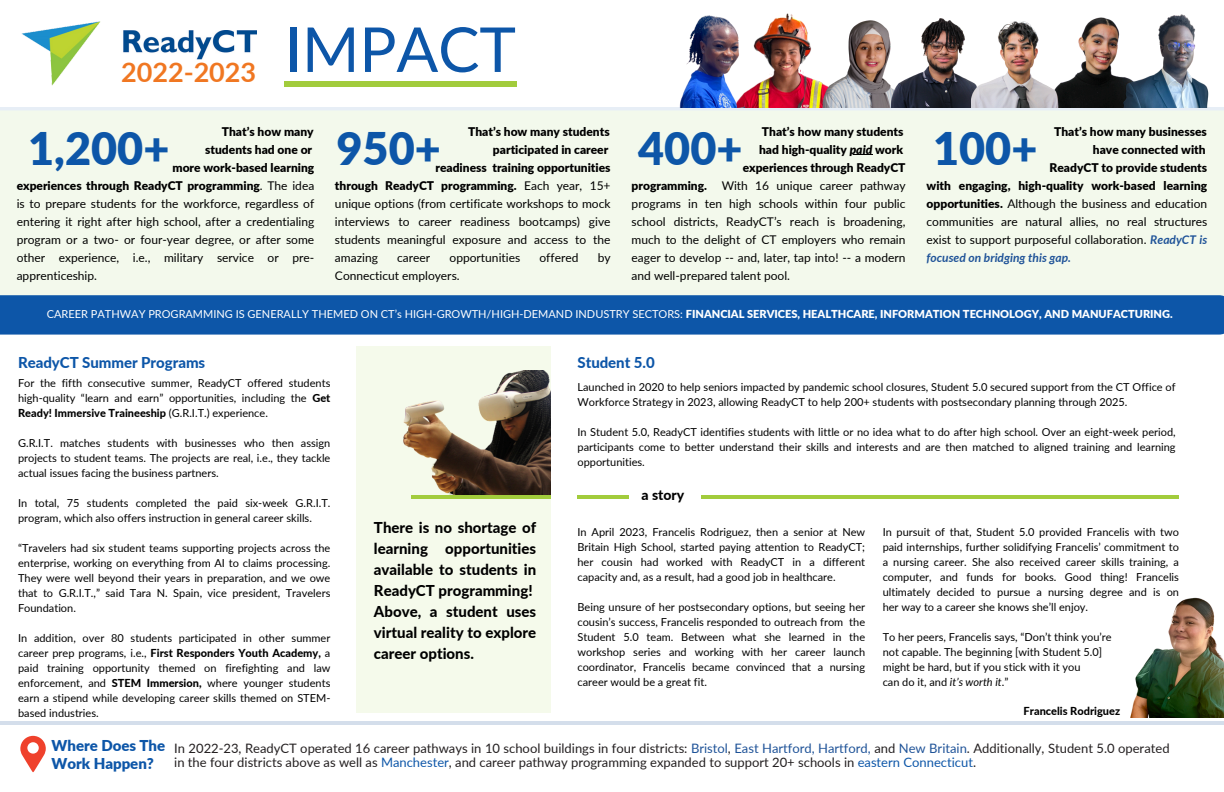
<style>
.page{position:relative;width:1224px;height:792px;background:#fff}
.page>*{position:absolute;margin:0;border:0;box-sizing:border-box;transform-origin:0 0}
.t1{font:62px "Lato";letter-spacing:-.005em;color:#0d56a8}
.t2{font:900 45px "Lato";color:#0d56a8}
.t3{font:700 27px "Lato";color:#f07722}
.t4{font:800 15px/21px "Lato";color:#000}
.t5{font:800 15px "Lato";letter-spacing:-.005em;color:#0d56a8}
.t6{font:900 15px/18px "Lato";color:#0d56a8}
.t7{font:800 14px "Lato";color:#000}
.t8{font:13px/14.2px "Lato";color:#231f20}
.t9{font:12px/18px "Lato";color:#000;text-align:justify}
.t10{font:900 12px/18px "Lato";color:#000}
.t11{font:italic 700 12px "Lato";color:#1f5398}
.t12{font:11px/15px "Lato";color:#000;text-align:justify}
.t13{font:11px "Lato";color:#fff}
.t14{font:800 11px "Lato";color:#000}
.s1{font-weight:400}
.s2{font-style:italic}
.s3{font-weight:900}
.s4{font-weight:700;font-style:italic;color:#1f5398}
.s5{font-weight:800}
.s6{color:#1f5398}
.s7{color:#0d56a8}
</style>
<div class="page">
<img style="left:21px;top:21px;width:80px;height:65px">
<svg style="left:20px;top:736px;width:26px;height:37px"></svg>
<hr style="left:0;top:721px;width:1224px;height:3px;background:#1f5398">
<div style="left:0;top:107px;width:1224px;height:188px;background:#f3f9ec"></div>
<div style="left:0;top:295px;width:1224px;height:40px;background:#0d56a8"></div>
<img style="left:1065px;top:17px;width:56px;height:90px">
<img style="left:1121px;top:14px;width:88px;height:93px">
<div style="left:284px;top:82px;width:233px;height:5px;background:#a2cc3c"></div>
<img style="left:744px;top:13px;width:75px;height:94px">
<img style="left:819px;top:20px;width:90px;height:88px">
<img style="left:892px;top:18px;width:80px;height:89px">
<img style="left:972px;top:21px;width:93px;height:87px">
<img style="left:680px;top:15px;width:64px;height:92px">
<img style="left:1130px;top:597px;width:94px;height:120px">
<div style="left:357px;top:346px;width:194px;height:367px;background:#f5faeb"></div>
<img style="left:403px;top:370px;width:148px;height:125px">
<hr style="left:578px;top:495px;width:601px;height:4px;background:#a2cc3c">
<div style="left:629px;top:482px;width:72px;height:36px;background:#fff"></div>
<hr style="left:411px;top:495px;width:140px;height:4px;background:#a2cc3c">
<svg style="left:850px;top:155px;width:22px;height:1px"></svg>
<img style="left:123px;top:30px;width:134px;height:30px">
<h4 class="t3" style="left:121px;top:56px;width:136px">2022-2023</h4>
<p class="t1" style="left:285px;top:11px;width:233px">IMPACT</p>
<h5 class="t10" style="left:222px;top:122px;width:93px">That’s how many</h5>
<h5 class="t10" style="left:205px;top:140px;width:109px">students had one or</h5>
<h5 class="t10" style="left:172px;top:158px;width:143px">more work-based learning</h5>
<h5 class="t10" style="left:17px;top:176px;width:299px">experiences through ReadyCT programming<span class="s1">. The idea</span></h5>
<h5 class="t9" style="left:17px;top:194px;width:299px">is to prepare students for the workforce, regardless of</h5>
<h5 class="t9" style="left:17px;top:212px;width:299px">entering it right after high school, after a credentialing</h5>
<h5 class="t9" style="left:17px;top:230px;width:299px">program or a two- or four-year degree, or after some</h5>
<h5 class="t9" style="left:17px;top:248px;width:299px">other experience, i.e., military service or pre-</h5>
<h5 class="t9" style="left:17px;top:266px;width:82px">apprenticeship.</h5>
<p class="t10" style="left:468px;top:122px;width:143px">That’s how many students</p>
<p class="t10" style="left:493px;top:140px;width:117px">participated in career</p>
<p class="t10" style="left:436px;top:158px;width:177px">readiness training opportunities</p>
<p class="t10" style="left:335px;top:176px;width:277px">through ReadyCT programming. <span class="s1">Each year, 15+</span></p>
<p class="t9" style="left:335px;top:194px;width:277px">unique options (from certificate workshops to mock</p>
<p class="t9" style="left:335px;top:212px;width:277px">interviews to career readiness bootcamps) give</p>
<p class="t9" style="left:335px;top:230px;width:277px">students meaningful exposure and access to the</p>
<p class="t9" style="left:335px;top:248px;width:45px">amazing</p>
<p class="t9" style="left:397px;top:248px;width:35px">career</p>
<p class="t9" style="left:450px;top:248px;width:72px">opportunities</p>
<p class="t9" style="left:540px;top:248px;width:40px">offered</p>
<p class="t9" style="left:598px;top:248px;width:14px">by</p>
<p class="t9" style="left:335px;top:266px;width:126px">Connecticut employers.</p>
<h4 class="t2" style="left:337px;top:120px;width:106px">950+</h4>
<p class="t10" style="left:759px;top:122px;width:146px">That’s how many students had high-quality <span class="s2">paid</span> work</p>
<p class="t9" style="left:632px;top:158px;width:275px;text-indent:111px"><span class="s3">experiences through ReadyCT programming.</span> With 16 unique career pathway programs in ten high schools within four public school districts, ReadyCT’s reach is broadening, much to the delight of CT employers who remain eager to develop -- and, later, tap into! -- a modern and well-prepared talent pool.</p>
<p class="t2" style="left:638px;top:120px;width:106px">400+</p>
<p class="t10" style="left:1054px;top:122px;width:154px">That’s how many businesses</p>
<p class="t2" style="left:28px;top:120px;width:143px">1,200+</p>
<p class="t2" style="left:933px;top:120px;width:106px">100+</p>
<p class="t10" style="left:1093px;top:140px;width:114px">have connected with</p>
<p class="t10" style="left:1050px;top:158px;width:159px">ReadyCT to provide students</p>
<p class="t10" style="left:927px;top:176px;width:282px">with engaging, high-quality work-based learning</p>
<p class="t9" style="left:927px;top:194px;width:282px"><span class="s3">opportunities.</span> Although the business and education</p>
<p class="t9" style="left:927px;top:212px;width:282px">communities are natural allies, no real structures</p>
<p class="t9" style="left:927px;top:230px;width:282px">exist to support purposeful collaboration. <span class="s4">ReadyCT is</span></p>
<p class="t11" style="left:927px;top:250px;width:146px">focused on bridging this gap.</p>
<h2 class="t13" style="left:47px;top:307px;width:1127px">CAREER PATHWAY PROGRAMMING IS GENERALLY THEMED ON CT’s HIGH-GROWTH/HIGH-DEMAND INDUSTRY SECTORS: <span class="s3">FINANCIAL SERVICES, HEALTHCARE, INFORMATION TECHNOLOGY, AND MANUFACTURING.</span></h2>
<h6 class="t5" style="left:18px;top:353px;width:189px">ReadyCT Summer Programs</h6>
<p class="t5" style="left:578px;top:353px;width:79px">Student 5.0</p>
<p class="t12" style="left:18px;top:376px;width:314px">For the fifth consecutive summer, ReadyCT offered students high-quality “learn and earn” opportunities, including the <span class="s5">Get Ready! Immersive Traineeship</span> (G.R.I.T.) experience.</p>
<p class="t12" style="left:18px;top:436px;width:314px">G.R.I.T. matches students with businesses who then assign projects to student teams. The projects are real, i.e., they tackle actual issues facing the business partners.</p>
<p class="t12" style="left:18px;top:496px;width:314px">In total, 75 students completed the paid six-week G.R.I.T. program, which also offers instruction in general career skills.</p>
<p class="t12" style="left:18px;top:541px;width:314px">“Travelers had six student teams supporting projects across the enterprise, working on everything from AI to claims processing.<br>They were well beyond their years in preparation, and we owe that to G.R.I.T.,” said Tara N. Spain, vice president, Travelers Foundation.</p>
<p class="t12" style="left:18px;top:631px;width:314px">In addition, over 80 students participated in other summer career prep programs, i.e., <span class="s5">First Responders Youth Academy,</span> a paid training opportunity themed on firefighting and law enforcement, and <span class="s5">STEM Immersion,</span> where younger students earn a stipend while developing career skills themed on STEM&shy;based industries.</p>
<p class="t6" style="left:52px;top:737px;width:115px">Where Does The<br>Work Happen?</p>
<p class="t8" style="left:174px;top:741px;width:997px">In 2022-23, ReadyCT operated 16 career pathways in 10 school buildings in four districts: <span class="s6">Bristol</span>, <span class="s6">East Hartford, Hartford,</span> and <span class="s6">New Britain</span>. Additionally, Student 5.0 operated in the four districts above as well as <span class="s7">Manchester</span>, and career pathway programming expanded to support 20+ schools in <span class="s7">eastern Connecticut</span>.</p>
<p class="t12" style="left:578px;top:379px;width:600px">Launched in 2020 to help seniors impacted by pandemic school closures, Student 5.0 secured support from the CT Office of<br>Workforce Strategy in 2023, allowing ReadyCT to help 200+ students with postsecondary planning through 2025.</p>
<h4 class="t12" style="left:578px;top:424px;width:600px">In Student 5.0, ReadyCT identifies students with little or no idea what to do after high school. Over an eight-week period, participants come to better understand their skills and interests and are then matched to aligned training and learning opportunities.</h4>
<h5 class="t7" style="left:642px;top:487px;width:44px">a story</h5>
<p class="t4" style="left:374px;top:516px;width:164px">There is no shortage of learning opportunities available to students in<br>ReadyCT programming!<br>Above, a student uses virtual reality to explore career options.</p>
<h4 class="t12" style="left:578px;top:524px;width:289px">In April 2023, Francelis Rodriguez, then a senior at New Britain High School, started paying attention to ReadyCT; her cousin had worked with ReadyCT in a different capacity and, as a result, had a good job in healthcare.</h4>
<h4 class="t12" style="left:578px;top:599px;width:289px">Being unsure of her postsecondary options, but seeing her cousin’s success, Francelis responded to outreach from the Student 5.0 team. Between what she learned in the workshop series and working with her career launch coordinator, Francelis became convinced that a nursing career would be a great fit.</h4>
<p class="t12" style="left:883px;top:525px;width:298px">In pursuit of that, Student 5.0 provided Francelis with two paid internships, further solidifying Francelis’ commitment to a nursing career. She also received career skills training, a computer, and funds for books. Good thing! Francelis ultimately decided to pursue a nursing degree and is on her way to a career she knows she’ll enjoy.</p>
<p class="t12" style="left:883px;top:630px;width:231px">To her peers, Francelis says, “Don’t think you’re</p>
<p class="t12" style="left:883px;top:645px;width:221px">not capable. The beginning [with Student 5.0]</p>
<h2 class="t12" style="left:883px;top:660px;width:199px">might be hard, but if you stick with it you</h2>
<h5 class="t12" style="left:883px;top:675px;width:127px">can do it, and <span class="s2">it’s worth it</span>.”</h5>
<h5 class="t14" style="left:1024px;top:704px;width:98px">Francelis Rodriguez</h5>
</div>
